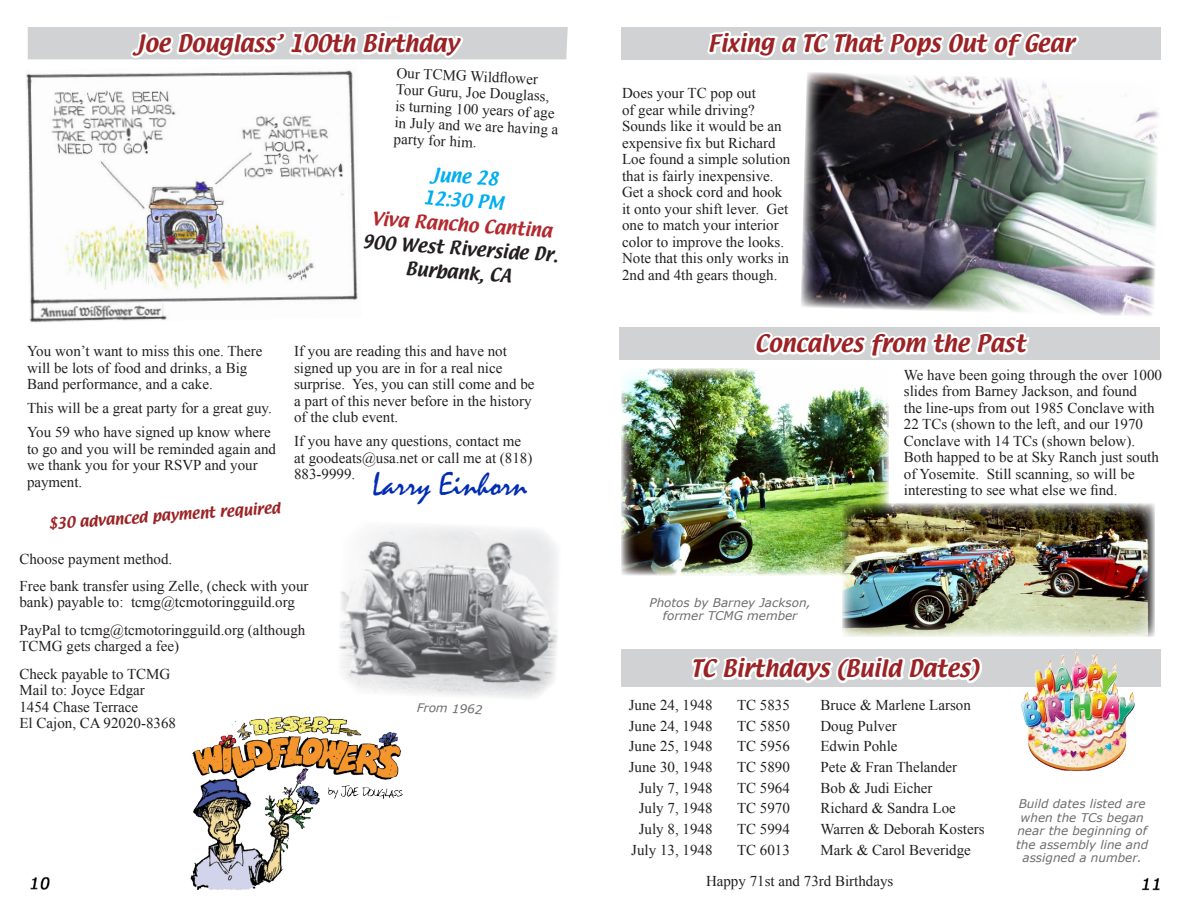
<style>
.page{position:relative;width:1188px;height:918px;background:#fff}
.page>*{position:absolute;margin:0;border:0;box-sizing:border-box;transform-origin:0 0}
.t1{font:33px "Mistral";color:#002db3}
.t2{font:21px "Textile";color:#9b2225}
.t3{font:16.5px/24px "Textile";color:#231f20;text-align:center}
.t4{font:15px/16.5px "Times New Roman";color:#231f20}
.t5{font:13.5px "Textile";color:#9b2225}
.t6{font:italic 12px/13.5px "Verdana";color:#6c6d70;text-align:center}
.s1{color:#00aeef}
.s2{color:#b3292f}
</style>
<div class="page">
<img style="left:1141px;top:878px;width:19px;height:13px">
<div style="left:621px;top:650px;width:540px;height:37px;background:#d1d2d4"></div>
<svg style="left:689px;top:649px;width:296px;height:34px"></svg>
<img style="left:1021px;top:652px;width:114px;height:120px">
<img style="left:30px;top:877px;width:20px;height:13px">
<svg style="left:28px;top:27px;width:540px;height:33px"></svg>
<img style="left:26px;top:70px;width:332px;height:253px">
<img style="left:339px;top:527px;width:219px;height:171px">
<img style="left:190px;top:715px;width:213px;height:175px">
<div style="left:621px;top:27px;width:540px;height:32px;background:#d1d2d4"></div>
<svg style="left:704px;top:31px;width:377px;height:29px"></svg>
<img style="left:805px;top:72px;width:354px;height:244px">
<div style="left:620px;top:327px;width:540px;height:33px;background:#d1d2d4"></div>
<svg style="left:754px;top:152px;width:278px;height:206px"></svg>
<img style="left:621px;top:368px;width:268px;height:207px">
<img style="left:842px;top:503px;width:313px;height:134px">
<p class="t2" style="left:135px;top:29px;width:325px">Joe Douglass’ 100th Birthday</p>
<p class="t4" style="left:397px;top:64px;width:166px;rotate:3deg">Our TCMG Wildfl ower<br>Tour Guru, Joe Douglass, is turning 100 years of age in July and we are having a party for him.</p>
<p class="t3" style="left:368px;top:158px;width:198px;rotate:4deg"><span class="s1">June 28<br>12:30 PM<br></span><span class="s2">Viva Rancho Cantina<br></span>900 West Riverside Dr.<br>Burbank, CA</p>
<p class="t4" style="left:27px;top:343px;width:237px">You won’t want to miss this one. There will be lots of food and drinks, a Big<br>Band performance, and a cake.</p>
<p class="t4" style="left:27px;top:396px;width:245px;line-height:24px">This will be a great party for a great guy.<br>You 59 who have signed up know where</p>
<p class="t4" style="left:27px;top:440px;width:251px">to go and you will be reminded again and we thank you for your RSVP and your payment.</p>
<p class="t4" style="left:294px;top:343px;width:242px">If you are reading this and have not signed up you are in for a real nice surprise. Yes, you can still come and be a part of this never before in the history of the club event.</p>
<p class="t4" style="left:294px;top:433px;width:240px">If you have any questions, contact me at goodeats@usa.net or call me at (818)<br>883-9999.</p>
<p class="t1" style="left:373px;top:466px;width:156px">Larry Einhorn</p>
<p class="t5" style="left:49px;top:514px;width:233px;rotate:-4deg">$30 advanced payment required</p>
<p class="t4" style="left:19px;top:545px;width:291px;line-height:27.3px">Choose payment method.<br>Free bank transfer using Zelle, (check with your</p>
<p class="t4" style="left:19px;top:589px;width:288px;line-height:27.3px">bank) payable to: tcmg@tcmotoringguild.org<br>PayPal to tcmg@tcmotoringguild.org (although</p>
<p class="t4" style="left:19px;top:632px;width:161px;line-height:27.3px">TCMG gets charged a fee)<br>Check payable to TCMG</p>
<p class="t4" style="left:19px;top:682px;width:158px">Mail to: Joyce Edgar<br>1454 Chase Terrace<br>El Cajon, CA 92020-8368</p>
<p class="t6" style="left:417px;top:701px;width:67px;rotate:2deg">From 1962</p>
<p class="t2" style="left:708px;top:29px;width:368px">Fixing a TC That Pops Out of Gear</p>
<p class="t4" style="left:622px;top:85px;width:170px">Does your TC pop out<br>of gear while driving?<br>Sounds like it would be an expensive fix but Richard<br>Loe found a simple solution that is fairly inexpensive.<br>Get a shock cord and hook it onto your shift lever. Get one to match your interior color to improve the looks.<br>Note that this only works in<br>2nd and 4th gears though.</p>
<p class="t2" style="left:755px;top:329px;width:272px">Concalves from the Past</p>
<p class="t4" style="left:904px;top:366px;width:260px">We have been going through the over 1000 slides from Barney Jackson, and found<br>the line-ups from out 1985 Conclave with 22 TCs (shown to the left, and our 1970<br>Conclave with 14 TCs (shown below).<br>Both happed to be at Sky Ranch just south of Yosemite. Still scanning, so will be interesting to see what else we find.</p>
<p class="t6" style="left:649px;top:596px;width:163px">Photos by Barney Jackson, former TCMG member</p>
<p class="t2" style="left:691px;top:654px;width:289px">TC Birthdays (Build Dates)</p>
<p class="t4" style="left:629px;top:696px;width:85px">June 24, 1948</p>
<p class="t4" style="left:737px;top:696px;width:54px">TC 5835</p>
<p class="t4" style="left:820px;top:696px;width:152px">Bruce &amp; Marlene Larson</p>
<p class="t4" style="left:629px;top:717px;width:85px">June 24, 1948</p>
<p class="t4" style="left:737px;top:717px;width:54px">TC 5850</p>
<p class="t4" style="left:820px;top:717px;width:78px">Doug Pulver</p>
<p class="t4" style="left:629px;top:738px;width:85px">June 25, 1948</p>
<p class="t4" style="left:737px;top:738px;width:54px">TC 5956</p>
<p class="t4" style="left:820px;top:738px;width:79px">Edwin Pohle</p>
<p class="t4" style="left:629px;top:758px;width:85px">June 30, 1948</p>
<p class="t4" style="left:737px;top:758px;width:54px">TC 5890</p>
<p class="t4" style="left:820px;top:758px;width:138px">Pete &amp; Fran Thelander</p>
<p class="t4" style="left:639px;top:779px;width:75px">July 7, 1948</p>
<p class="t4" style="left:737px;top:779px;width:54px">TC 5964</p>
<p class="t4" style="left:820px;top:779px;width:114px">Bob &amp; Judi Eicher</p>
<p class="t4" style="left:639px;top:800px;width:75px">July 7, 1948</p>
<p class="t4" style="left:737px;top:800px;width:54px">TC 5970</p>
<p class="t4" style="left:820px;top:800px;width:137px">Richard &amp; Sandra Loe</p>
<p class="t4" style="left:639px;top:820px;width:75px">July 8, 1948</p>
<p class="t4" style="left:737px;top:820px;width:54px">TC 5994</p>
<p class="t4" style="left:820px;top:820px;width:166px">Warren &amp; Deborah Kosters</p>
<p class="t4" style="left:631px;top:841px;width:83px">July 13, 1948</p>
<p class="t4" style="left:737px;top:841px;width:54px">TC 6013</p>
<p class="t4" style="left:820px;top:841px;width:152px">Mark &amp; Carol Beveridge</p>
<p class="t4" style="left:706px;top:872px;width:189px">Happy 71st and 73rd Birthdays</p>
<p class="t6" style="left:1016px;top:797px;width:134px">Build dates listed are when the TCs began near the beginning of the assembly line and assigned a number.</p>
</div>
